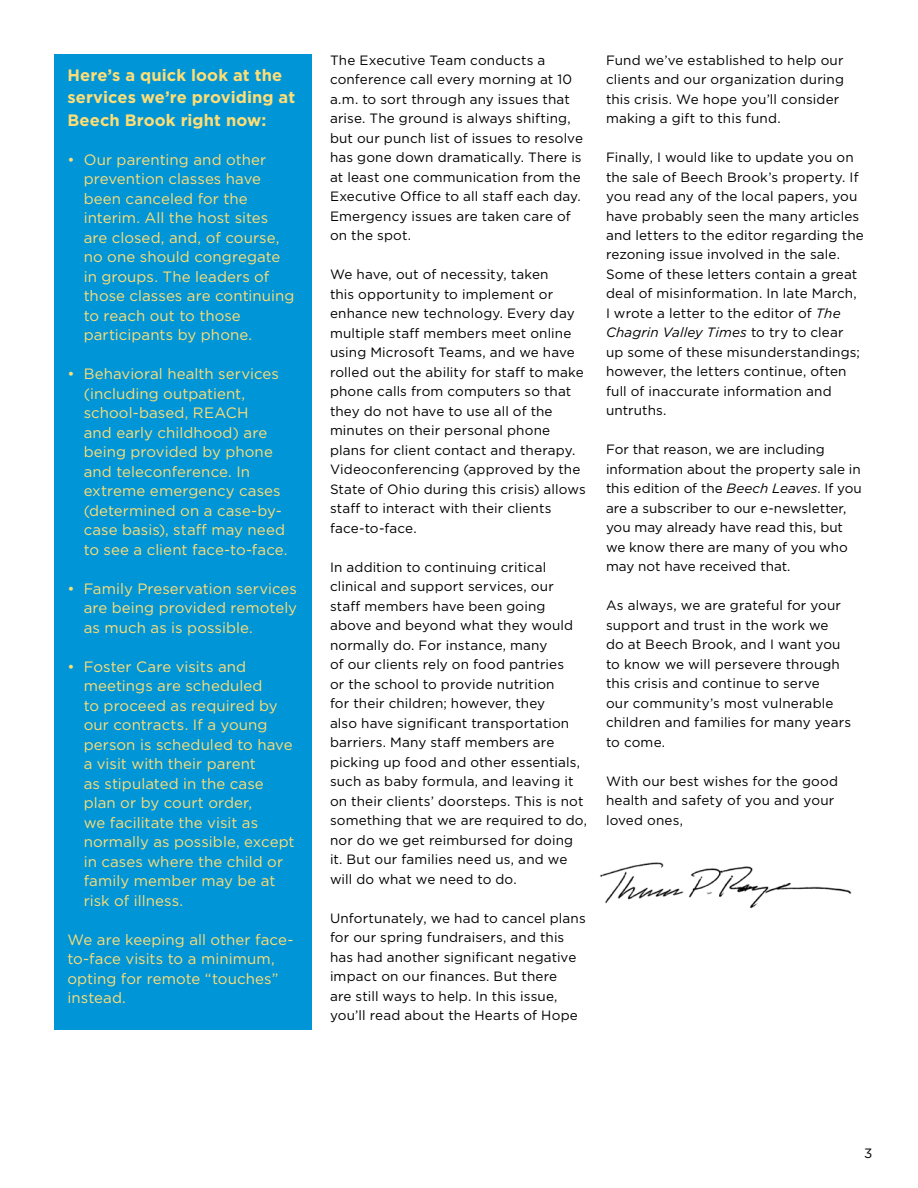
<style>
.page{position:relative;width:918px;height:1188px;background:#fff}
.page>*{position:absolute;margin:0;border:0;box-sizing:border-box;transform-origin:0 0}
.t1{font:700 16.5px/22.5px "Gotham";letter-spacing:.005em;color:#ffde75}
.t2{font:15px/19.5px "Gotham";letter-spacing:.005em;color:#ffde75}
.t3{font:13.5px/19.5px "Gotham";letter-spacing:.01em;color:#000}
.s1{font-style:italic}
</style>
<div class="page">
<img style="left:600px;top:862px;width:252px;height:47px">
<div style="left:54px;top:54px;width:258px;height:975px;background:#0095d7"></div>
<p class="t1" style="left:68px;top:64px;width:229px">Here’s a quick look at the services we’re providing at<br>Beech Brook right now:</p>
<p class="t2" style="left:84px;top:149px;width:212px;text-indent:-16px">• Our parenting and other prevention classes have been canceled for the interim. All the host sites are closed, and, of course, no one should congregate in groups. The leaders of those classes are continuing to reach out to those participants by phone.</p>
<p class="t2" style="left:84px;top:364px;width:205px;text-indent:-16px">• Behavioral health services (including outpatient, school-based, REACH<br>and early childhood) are being provided by phone and teleconference. In extreme emergency cases (determined on a case-by&shy;case basis), staff may need to see a client face-to-face.</p>
<p class="t2" style="left:84px;top:578px;width:215px;text-align:justify;text-indent:-16px">• Family Preservation services are being provided remotely as much as is possible.</p>
<p class="t2" style="left:84px;top:656px;width:213px;text-indent:-16px">• Foster Care visits and meetings are scheduled<br>to proceed as required by our contracts. If a young person is scheduled to have a visit with their parent<br>as stipulated in the case plan or by court order,<br>we facilitate the visit as normally as possible, except in cases where the child or family member may be at risk of illness.</p>
<p class="t2" style="left:68px;top:929px;width:227px">We are keeping all other face&shy;to-face visits to a minimum, opting for remote “touches” instead.</p>
<p class="t3" style="left:330px;top:50px;width:255px">The Executive Team conducts a conference call every morning at 10 a.m. to sort through any issues that arise. The ground is always shifting, but our punch list of issues to resolve has gone down dramatically. There is at least one communication from the Executive Office to all staff each day.<br>Emergency issues are taken care of on the spot.</p>
<p class="t3" style="left:330px;top:264px;width:257px">We have, out of necessity, taken<br>this opportunity to implement or enhance new technology. Every day multiple staff members meet online using Microsoft Teams, and we have rolled out the ability for staff to make phone calls from computers so that they do not have to use all of the minutes on their personal phone plans for client contact and therapy.<br>Videoconferencing (approved by the State of Ohio during this crisis) allows staff to interact with their clients face-to-face.</p>
<p class="t3" style="left:330px;top:557px;width:259px">In addition to continuing critical clinical and support services, our staff members have been going above and beyond what they would normally do. For instance, many<br>of our clients rely on food pantries<br>or the school to provide nutrition<br>for their children; however, they<br>also have significant transportation barriers. Many staff members are picking up food and other essentials, such as baby formula, and leaving it on their clients’ doorsteps. This is not something that we are required to do, nor do we get reimbursed for doing it. But our families need us, and we will do what we need to do.</p>
<p class="t3" style="left:330px;top:908px;width:257px">Unfortunately, we had to cancel plans for our spring fundraisers, and this has had another significant negative impact on our finances. But there<br>are still ways to help. In this issue, you’ll read about the Hearts of Hope</p>
<p class="t3" style="left:606px;top:50px;width:240px">Fund we’ve established to help our clients and our organization during this crisis. We hope you’ll consider making a gift to this fund.</p>
<p class="t3" style="left:606px;top:147px;width:259px">Finally, I would like to update you on the sale of Beech Brook’s property. If you read any of the local papers, you have probably seen the many articles and letters to the editor regarding the rezoning issue involved in the sale.<br>Some of these letters contain a great deal of misinformation. In late March, I wrote a letter to the editor of <span class="s1">The Chagrin Valley Times</span> to try to clear up some of these misunderstandings; however, the letters continue, often full of inaccurate information and untruths.</p>
<p class="t3" style="left:606px;top:440px;width:257px">For that reason, we are including information about the property sale in this edition of the <span class="s1">Beech Leaves</span>. If you are a subscriber to our e-newsletter, you may already have read this, but we know there are many of you who may not have received that.</p>
<p class="t3" style="left:606px;top:596px;width:247px">As always, we are grateful for your support and trust in the work we<br>do at Beech Brook, and I want you to know we will persevere through this crisis and continue to serve<br>our community’s most vulnerable children and families for many years to come.</p>
<p class="t3" style="left:606px;top:771px;width:233px">With our best wishes for the good health and safety of you and your loved ones,</p>
<p class="t3" style="left:864px;top:1143px;width:10px">3</p>
</div>
